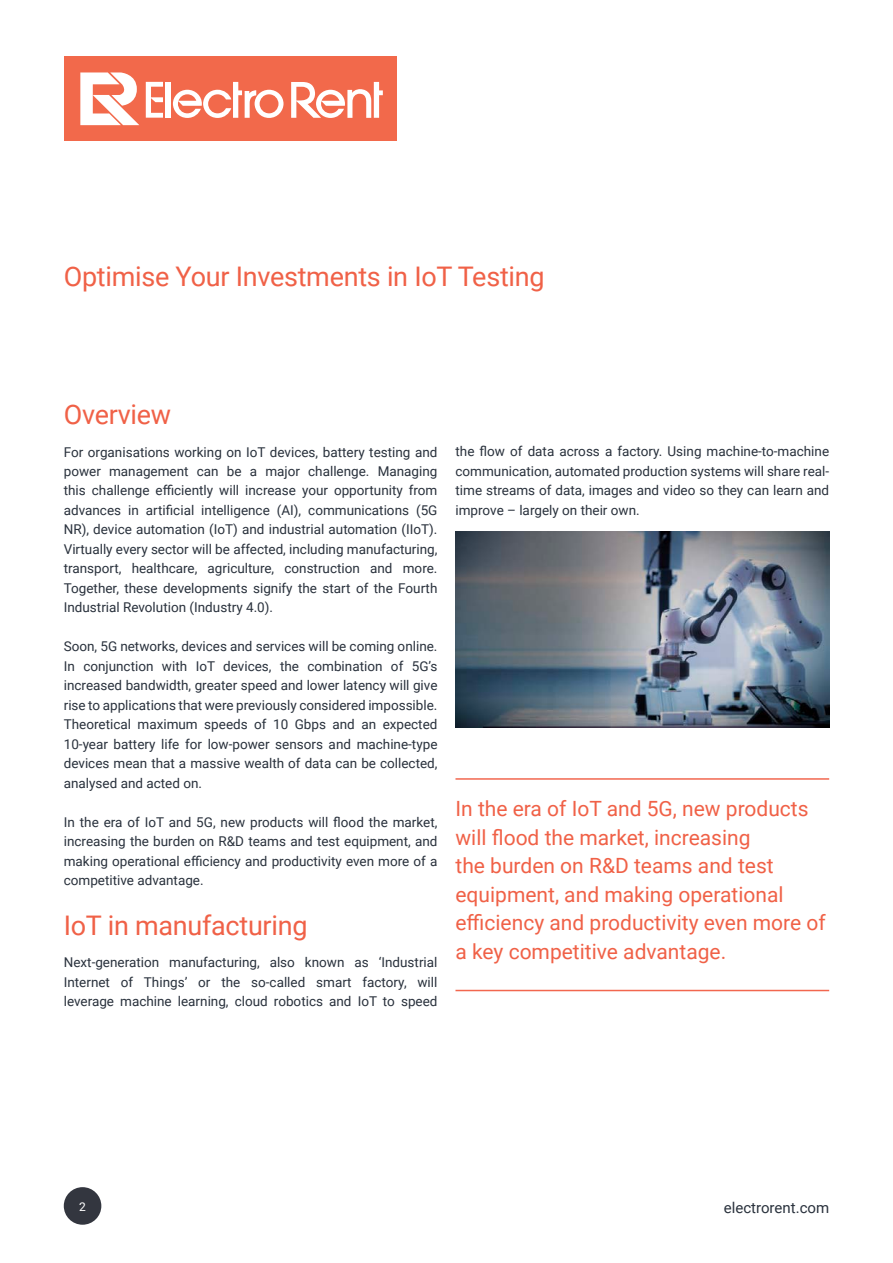
<style>
.page{position:relative;width:893px;height:1263px;background:#fff}
.page>*{position:absolute;margin:0;border:0;box-sizing:border-box;transform-origin:0 0}
.t1{font:27px "Roboto";letter-spacing:-.01em;color:#f06147}
.t2{font:21px/28.5px "Roboto";color:#f06147}
.t3{font:15px "Roboto";color:#29313c}
.t4{font:13.5px/19.5px "Roboto";color:#29313c;text-align:justify}
.t5{font:12px "Roboto";color:#fff}
</style>
<div class="page">
<div style="left:64px;top:1187px;width:37px;height:38px;background:#33363f;border-radius:50%"></div>
<div style="left:64px;top:56px;width:333px;height:85px;background:#f2694b"></div>
<svg style="left:291px;top:82px;width:92px;height:36px"></svg>
<svg style="left:146px;top:82px;width:17px;height:36px"></svg>
<div style="left:166px;top:82px;width:5px;height:36px;background:#fff"></div>
<svg style="left:173px;top:82px;width:111px;height:36px"></svg>
<svg style="left:80px;top:72px;width:59px;height:53px"></svg>
<img style="left:455px;top:531px;width:374px;height:197px">
<hr style="left:455px;top:778px;width:374px;height:2px;background:#f2674f">
<hr style="left:455px;top:990px;width:374px;height:1px;background:#f2674f">
<p class="t1" style="left:64px;top:257px;width:482px">Optimise Your Investments in IoT Testing</p>
<p class="t1" style="left:64px;top:396px;width:109px">Overview</p>
<p class="t4" style="left:64px;top:441px;width:375px">For organisations working on IoT devices, battery testing and power management can be a major challenge. Managing this challenge efficiently will increase your opportunity from advances in artificial intelligence (AI), communications (5G NR), device automation (IoT) and industrial automation (IIoT).<br>Virtually every sector will be affected, including manufacturing, transport, healthcare, agriculture, construction and more.<br>Together, these developments signify the start of the Fourth Industrial Revolution (Industry 4.0).</p>
<p class="t4" style="left:64px;top:636px;width:375px">Soon, 5G networks, devices and services will be coming online.<br>In conjunction with IoT devices, the combination of 5G’s increased bandwidth, greater speed and lower latency will give rise to applications that were previously considered impossible.<br>Theoretical maximum speeds of 10 Gbps and an expected 10-year battery life for low-power sensors and machine-type devices mean that a massive wealth of data can be collected, analysed and acted on.</p>
<p class="t4" style="left:64px;top:812px;width:375px">In the era of IoT and 5G, new products will flood the market, increasing the burden on R&amp;D teams and test equipment, and making operational efficiency and productivity even more of a competitive advantage.</p>
<p class="t1" style="left:64px;top:906px;width:245px">IoT in manufacturing</p>
<p class="t4" style="left:64px;top:952px;width:375px">Next-generation manufacturing, also known as ‘Industrial Internet of Things’ or the so-called smart factory, will leverage machine learning, cloud robotics and IoT to speed</p>
<p class="t4" style="left:455px;top:441px;width:375px">the flow of data across a factory. Using machine-to-machine communication, automated production systems will share real&shy;time streams of data, images and video so they can learn and improve – largely on their own.</p>
<p class="t2" style="left:455px;top:794px;width:372px">In the era of IoT and 5G, new products will flood the market, increasing<br>the burden on R&amp;D teams and test equipment, and making operational efficiency and productivity even more of a key competitive advantage.</p>
<p class="t5" style="left:79px;top:1198px;width:8px">2</p>
<p class="t3" style="left:724px;top:1197px;width:107px">electrorent.com</p>
</div>
